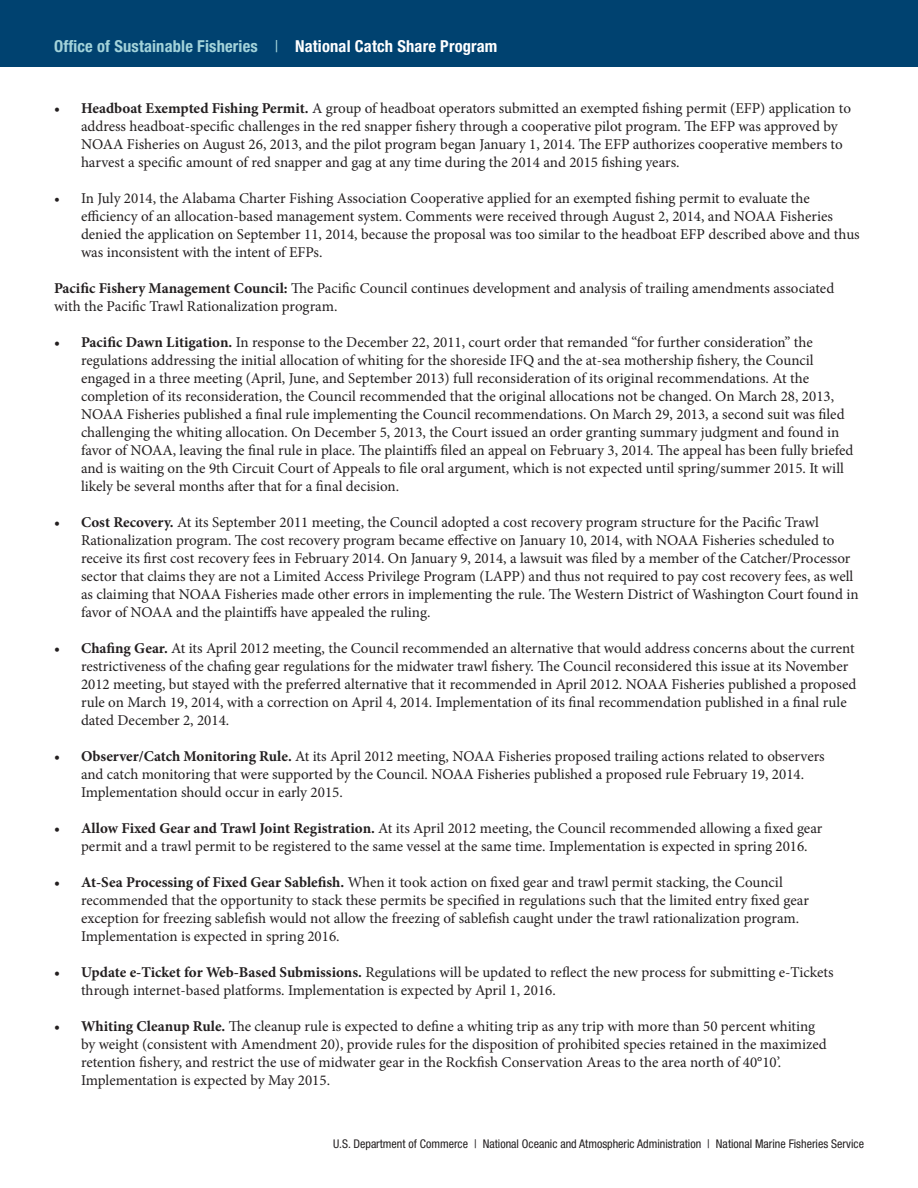
<style>
.page{position:relative;width:918px;height:1188px;background:#fff}
.page>*{position:absolute;margin:0;border:0;box-sizing:border-box;transform-origin:0 0}
.t1{font:700 condensed 16.5px "Helvetica Neue LT Std";letter-spacing:.01em;color:#a3d3da}
.t2{font:15px/18px "Minion Pro";color:#231f20}
.t3{font:condensed 12px "Helvetica Neue LT Std";color:#231f20}
.s1{font-weight:400}
.s2{color:#fff}
.s3{font-weight:700}
</style>
<div class="page">
<div style="left:0;top:0;width:918px;height:68px;background:#004270"></div>
<p class="t1" style="left:54px;top:36px;width:445px">Office of Sustainable Fisheries <span class="s1">|</span> <span class="s2">National Catch Share Program</span></p>
<p class="t2" style="left:81px;top:99px;width:772px;text-indent:-27px"><span class="s3">• Headboat Exempted Fishing Permit.</span> A group of headboat operators submitted an exempted fishing permit (EFP) application to address headboat-specific challenges in the red snapper fishery through a cooperative pilot program. The EFP was approved by NOAA Fisheries on August 26, 2013, and the pilot program began January 1, 2014. The EFP authorizes cooperative members to harvest a specific amount of red snapper and gag at any time during the 2014 and 2015 fishing years.</p>
<p class="t2" style="left:81px;top:189px;width:780px;text-indent:-27px">• In July 2014, the Alabama Charter Fishing Association Cooperative applied for an exempted fishing permit to evaluate the efficiency of an allocation-based management system. Comments were received through August 2, 2014, and NOAA Fisheries denied the application on September 11, 2014, because the proposal was too similar to the headboat EFP described above and thus was inconsistent with the intent of EFPs.</p>
<p class="t2" style="left:54px;top:279px;width:782px"><span class="s3">Pacific Fishery Management Council:</span> The Pacific Council continues development and analysis of trailing amendments associated with the Pacific Trawl Rationalization program.</p>
<p class="t2" style="left:81px;top:333px;width:774px;text-indent:-27px"><span class="s3">• Pacific Dawn Litigation.</span> In response to the December 22, 2011, court order that remanded “for further consideration” the regulations addressing the initial allocation of whiting for the shoreside IFQ and the at-sea mothership fishery, the Council engaged in a three meeting (April, June, and September 2013) full reconsideration of its original recommendations. At the completion of its reconsideration, the Council recommended that the original allocations not be changed. On March 28, 2013, NOAA Fisheries published a final rule implementing the Council recommendations. On March 29, 2013, a second suit was filed challenging the whiting allocation. On December 5, 2013, the Court issued an order granting summary judgment and found in favor of NOAA, leaving the final rule in place. The plaintiffs filed an appeal on February 3, 2014. The appeal has been fully briefed and is waiting on the 9th Circuit Court of Appeals to file oral argument, which is not expected until spring/summer 2015. It will likely be several months after that for a final decision.</p>
<p class="t2" style="left:81px;top:513px;width:779px;text-indent:-27px"><span class="s3">• Cost Recovery.</span> At its September 2011 meeting, the Council adopted a cost recovery program structure for the Pacific Trawl Rationalization program. The cost recovery program became effective on January 10, 2014, with NOAA Fisheries scheduled to receive its first cost recovery fees in February 2014. On January 9, 2014, a lawsuit was filed by a member of the Catcher/Processor sector that claims they are not a Limited Access Privilege Program (LAPP) and thus not required to pay cost recovery fees, as well as claiming that NOAA Fisheries made other errors in implementing the rule. The Western District of Washington Court found in favor of NOAA and the plaintiffs have appealed the ruling.</p>
<p class="t2" style="left:81px;top:639px;width:777px;text-indent:-27px"><span class="s3">• Chafing Gear.</span> At its April 2012 meeting, the Council recommended an alternative that would address concerns about the current restrictiveness of the chafing gear regulations for the midwater trawl fishery. The Council reconsidered this issue at its November 2012 meeting, but stayed with the preferred alternative that it recommended in April 2012. NOAA Fisheries published a proposed rule on March 19, 2014, with a correction on April 4, 2014. Implementation of its final recommendation published in a final rule dated December 2, 2014.</p>
<p class="t2" style="left:81px;top:747px;width:745px;text-indent:-27px"><span class="s3">• Observer/Catch Monitoring Rule.</span> At its April 2012 meeting, NOAA Fisheries proposed trailing actions related to observers and catch monitoring that were supported by the Council. NOAA Fisheries published a proposed rule February 19, 2014.<br>Implementation should occur in early 2015.</p>
<p class="t2" style="left:81px;top:819px;width:743px;text-indent:-27px"><span class="s3">• Allow Fixed Gear and Trawl Joint Registration.</span> At its April 2012 meeting, the Council recommended allowing a fixed gear permit and a trawl permit to be registered to the same vessel at the same time. Implementation is expected in spring 2016.</p>
<p class="t2" style="left:81px;top:873px;width:729px;text-indent:-27px"><span class="s3">• At-Sea Processing of Fixed Gear Sablefish.</span> When it took action on fixed gear and trawl permit stacking, the Council recommended that the opportunity to stack these permits be specified in regulations such that the limited entry fixed gear exception for freezing sablefish would not allow the freezing of sablefish caught under the trawl rationalization program.<br>Implementation is expected in spring 2016.</p>
<p class="t2" style="left:81px;top:963px;width:754px;text-indent:-27px"><span class="s3">• Update e-Ticket for Web-Based Submissions.</span> Regulations will be updated to reflect the new process for submitting e-Tickets through internet-based platforms. Implementation is expected by April 1, 2016.</p>
<p class="t2" style="left:81px;top:1017px;width:747px;text-indent:-27px"><span class="s3">• Whiting Cleanup Rule.</span> The cleanup rule is expected to define a whiting trip as any trip with more than 50 percent whiting by weight (consistent with Amendment 20), provide rules for the disposition of prohibited species retained in the maximized retention fishery, and restrict the use of midwater gear in the Rockfish Conservation Areas to the area north of 40°10’.<br>Implementation is expected by May 2015.</p>
<p class="t3" style="left:333px;top:1136px;width:532px">U.S. Department of Commerce | National Oceanic and Atmospheric Administration | National Marine Fisheries Service</p>
</div>
